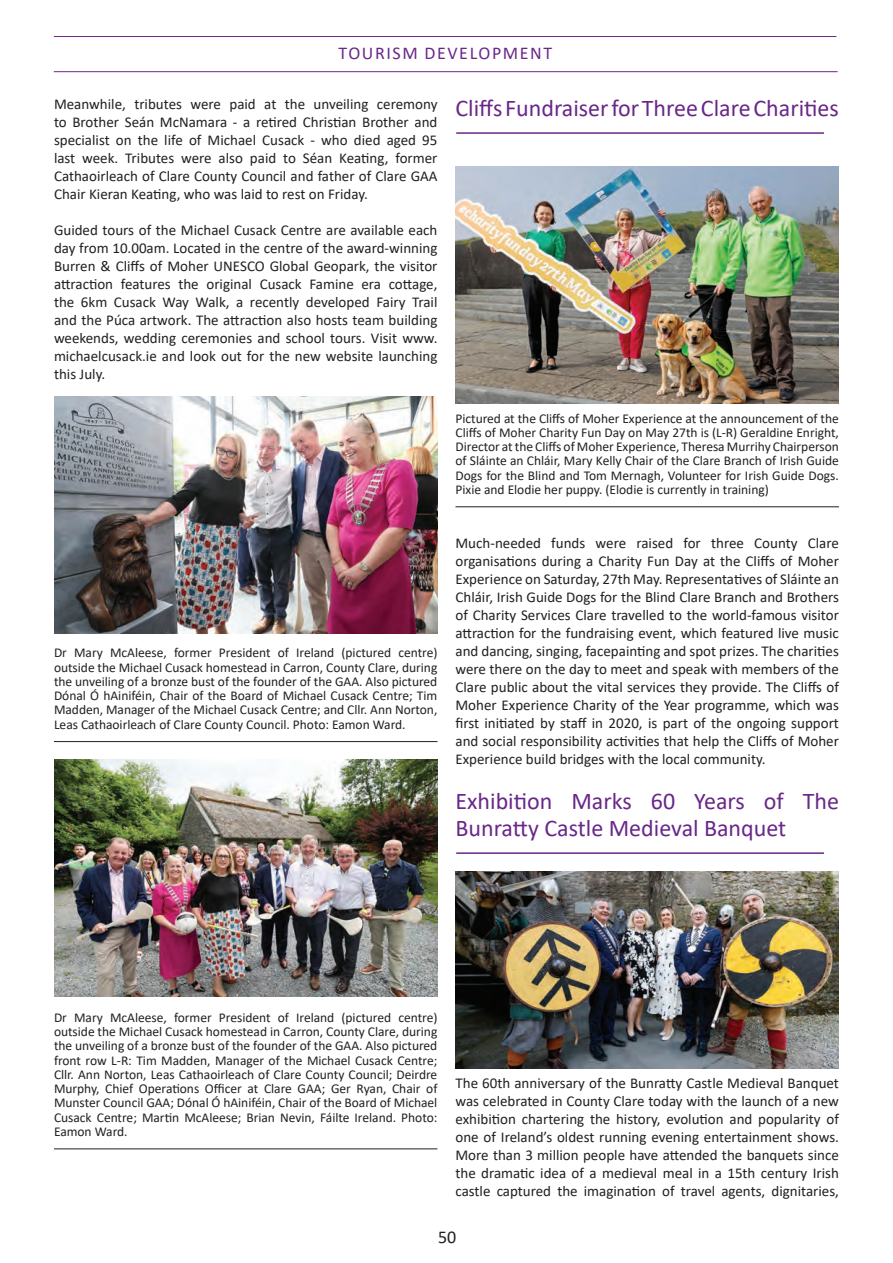
<style>
.page{position:relative;width:893px;height:1263px;background:#fff}
.page>*{position:absolute;margin:0;border:0;box-sizing:border-box;transform-origin:0 0}
.t1{font:24px/27px "Calibri";color:#692789}
.t2{font:18px "Calibri";letter-spacing:.09em;color:#692789}
.t3{font:18px "Calibri";color:#231f20}
.t4{font:15px/18px "Calibri";color:#231f20;text-align:justify}
.t5{font:13.5px/14.2px "Calibri";color:#231f20;text-align:justify}
</style>
<div class="page">
<hr style="left:54px;top:741px;width:383px;height:1px;background:#231f20">
<hr style="left:54px;top:1148px;width:383px;height:1px;background:#231f20">
<img style="left:54px;top:396px;width:383px;height:237px">
<img style="left:54px;top:759px;width:383px;height:237px">
<hr style="left:455px;top:506px;width:384px;height:1px;background:#231f20">
<hr style="left:456px;top:132px;width:368px;height:2px;background:#692789">
<img style="left:455px;top:166px;width:384px;height:237px">
<hr style="left:456px;top:852px;width:368px;height:2px;background:#692789">
<img style="left:455px;top:872px;width:384px;height:197px">
<hr style="left:54px;top:71px;width:784px;height:1px;background:#692789">
<hr style="left:54px;top:36px;width:782px;height:1px;background:#692789">
<p class="t2" style="left:339px;top:41px;width:215px">TOURISM DEVELOPMENT</p>
<p class="t4" style="left:54px;top:95px;width:385px">Meanwhile, tributes were paid at the unveiling ceremony to Brother Seán McNamara - a retired Christian Brother and specialist on the life of Michael Cusack - who died aged 95 last week. Tributes were also paid to Séan Keating, former Cathaoirleach of Clare County Council and father of Clare GAA Chair Kieran Keating, who was laid to rest on Friday.</p>
<p class="t4" style="left:54px;top:221px;width:385px">Guided tours of the Michael Cusack Centre are available each day from 10.00am. Located in the centre of the award-winning Burren &amp; Cliffs of Moher UNESCO Global Geopark, the visitor attraction features the original Cusack Famine era cottage, the 6km Cusack Way Walk, a recently developed Fairy Trail and the Púca artwork. The attraction also hosts team building weekends, wedding ceremonies and school tours. Visit www. michaelcusack.ie and look out for the new website launching this July.</p>
<p class="t5" style="left:54px;top:645px;width:385px">Dr Mary McAleese, former President of Ireland (pictured centre) outside the Michael Cusack homestead in Carron, County Clare, during the unveiling of a bronze bust of the founder of the GAA. Also pictured Dónal Ó hAiniféin, Chair of the Board of Michael Cusack Centre; Tim Madden, Manager of the Michael Cusack Centre; and Cllr. Ann Norton, Leas Cathaoirleach of Clare County Council. Photo: Eamon Ward.</p>
<h1 class="t1" style="left:455px;top:94px;width:385px">Cliffs Fundraiser for Three Clare Charities</h1>
<p class="t5" style="left:455px;top:411px;width:385px">Pictured at the Cliffs of Moher Experience at the announcement of the Cliffs of Moher Charity Fun Day on May 27th is (L-R) Geraldine Enright, Director at the Cliffs of Moher Experience, Theresa Murrihy Chairperson of Sláinte an Chláir, Mary Kelly Chair of the Clare Branch of Irish Guide Dogs for the Blind and Tom Mernagh, Volunteer for Irish Guide Dogs.<br>Pixie and Elodie her puppy. (Elodie is currently in training)</p>
<p class="t4" style="left:455px;top:533px;width:385px">Much-needed funds were raised for three County Clare organisations during a Charity Fun Day at the Cliffs of Moher Experience on Saturday, 27th May. Representatives of Sláinte an Chláir, Irish Guide Dogs for the Blind Clare Branch and Brothers of Charity Services Clare travelled to the world-famous visitor attraction for the fundraising event, which featured live music and dancing, singing, facepainting and spot prizes. The charities were there on the day to meet and speak with members of the Clare public about the vital services they provide. The Cliffs of Moher Experience Charity of the Year programme, which was first initiated by staff in 2020, is part of the ongoing support and social responsibility activities that help the Cliffs of Moher Experience build bridges with the local community.</p>
<h1 class="t1" style="left:455px;top:787px;width:385px">Exhibition Marks 60 Years of The<br>Bunratty Castle Medieval Banquet</h1>
<p class="t5" style="left:54px;top:1010px;width:385px">Dr Mary McAleese, former President of Ireland (pictured centre) outside the Michael Cusack homestead in Carron, County Clare, during the unveiling of a bronze bust of the founder of the GAA. Also pictured front row L-R: Tim Madden, Manager of the Michael Cusack Centre; Cllr. Ann Norton, Leas Cathaoirleach of Clare County Council; Deirdre Murphy, Chief Operations Officer at Clare GAA; Ger Ryan, Chair of Munster Council GAA; Dónal Ó hAiniféin, Chair of the Board of Michael Cusack Centre; Martin McAleese; Brian Nevin, Fáilte Ireland. Photo:<br>Eamon Ward.</p>
<p class="t4" style="left:455px;top:1073px;width:385px">The 60th anniversary of the Bunratty Castle Medieval Banquet was celebrated in County Clare today with the launch of a new exhibition chartering the history, evolution and popularity of one of Ireland’s oldest running evening entertainment shows.<br>More than 3 million people have attended the banquets since the dramatic idea of a medieval meal in a 15th century Irish castle captured the imagination of travel agents, dignitaries,</p>
<p class="t3" style="left:438px;top:1224px;width:20px">50</p>
</div>
